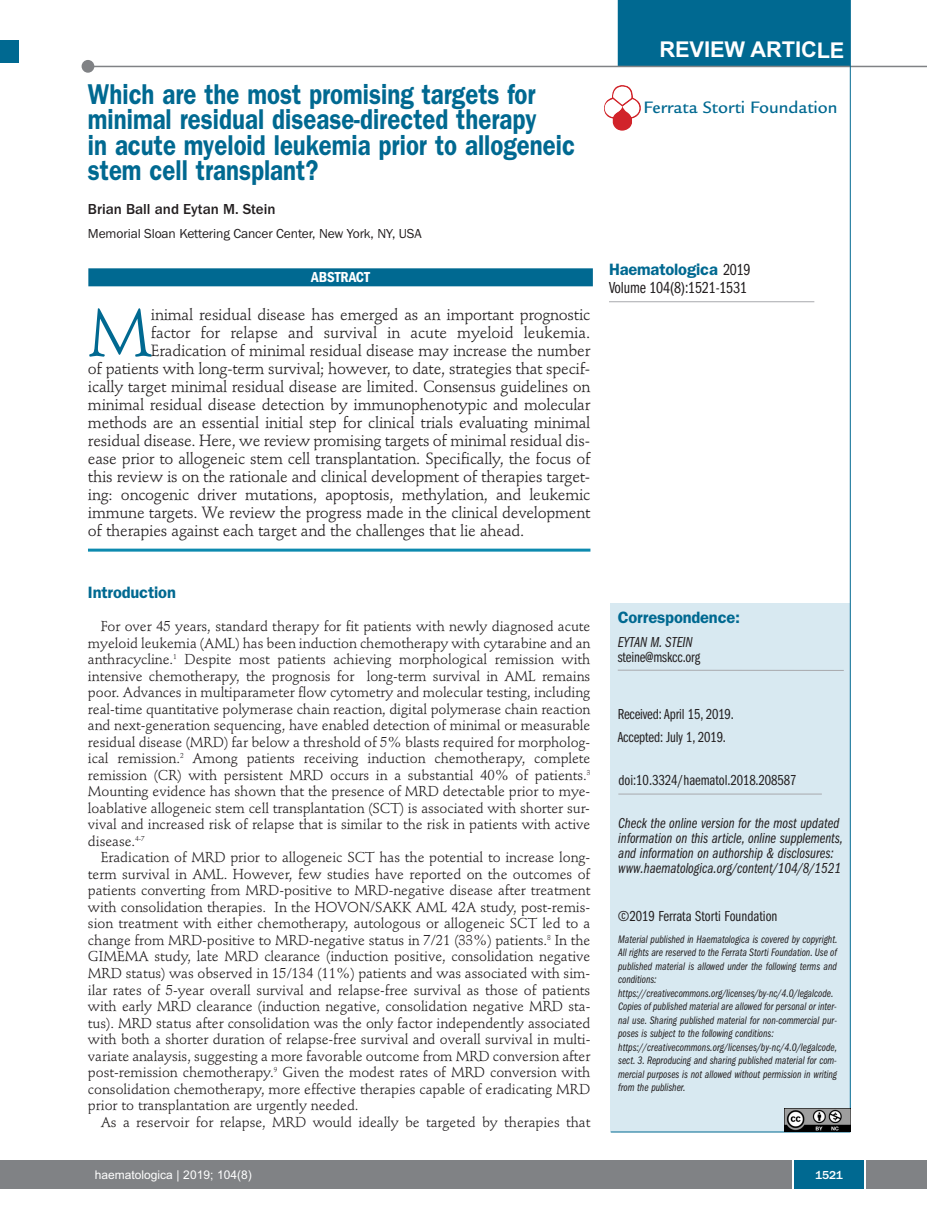
<style>
.page{position:relative;width:927px;height:1225px;background:#fff}
.page>*{position:absolute;margin:0;border:0;box-sizing:border-box;transform-origin:0 0}
.t1{font:66.45px "Stempel Schneidler";color:#006991}
.t2{font:600 28.8px/25.5px "Franklin Gothic";color:#006991;scale:.83 1}
.t3{font:700 21.75px "Arial";letter-spacing:-.01em;color:#fff}
.t4{font:500 18px "Legacy Sans";color:#006991}
.t5{font:600 16.5px "Franklin Gothic";letter-spacing:-.01em;color:#006991}
.t6{font:16.5px "Franklin Gothic Book Cmpr";letter-spacing:-.01em;color:#231f20}
.t7{font:16.05px "Stempel Schneidler";letter-spacing:-.015em;color:#231f20}
.t8{font:15px/15px "Franklin Gothic Book Cmpr Ital";color:#231f20}
.t9{font:15px/22.5px "Franklin Gothic Book Cmpr";letter-spacing:-.005em;color:#231f20}
.t10{font:500 15px "Franklin Gothic";color:#231f20}
.t11{font:600 condensed 15px "Franklin Gothic";letter-spacing:-.005em;color:#fff}
.t12{font:14.25px/16.5px "Stempel Schneidler";letter-spacing:-.005em;color:#231f20;text-align:justify}
.t13{font:13.5px "Franklin Gothic";letter-spacing:-.01em;color:#231f20}
.t14{font:12px "Arial";color:#fff}
.t15{font:500 12px "Franklin Gothic";color:#fff}
.t16{font:11.25px/13.5px "Franklin Gothic Book Cmpr Ital";color:#231f20}
.s1{font-family:"Franklin Gothic Book Cmpr";font-weight:400;color:#231f20}
</style>
<div class="page">
<div style="left:18px;top:1160px;width:909px;height:28px;background:#808285"></div>
<div style="left:794px;top:1160px;width:70px;height:28px;background:#006991"></div>
<hr style="left:792px;top:1160px;width:2px;height:28px;background:#fff">
<hr style="left:864px;top:1160px;width:2px;height:28px;background:#fff">
<div style="left:611px;top:603px;width:239px;height:529px;background:#d8e9f1"></div>
<hr style="left:618px;top:670px;width:226px;height:1px;background:#a8a9ad">
<hr style="left:611px;top:1131px;width:239px;height:1px;background:#006991">
<hr style="left:609px;top:301px;width:205px;height:1px;background:#a8a9ad">
<div style="left:618px;top:0;width:232px;height:67px;background:#006991"></div>
<hr style="left:87px;top:66px;width:840px;height:1px;background:#808285">
<div style="left:82px;top:60px;width:12px;height:13px;background:#808285;border-radius:50%"></div>
<hr style="left:618px;top:794px;width:204px;height:1px;background:#a8a9ad">
<hr style="left:850px;top:0;width:1px;height:1131px;background:#006991">
<img style="left:785px;top:1108px;width:65px;height:23px">
<img style="left:604px;top:85px;width:37px;height:46px">
<div style="left:0;top:40px;width:19px;height:22px;background:#006991"></div>
<div style="left:0;top:1160px;width:18px;height:28px;background:#808285"></div>
<hr style="left:88px;top:548px;width:502px;height:3px;background:#0d8aaf">
<div style="left:88px;top:268px;width:505px;height:18px;background:#006991"></div>
<h2 class="t2" style="left:88px;top:84px;width:588px">Which are the most promising targets for minimal residual disease-directed therapy<br>in acute myeloid leukemia prior to allogeneic stem cell transplant?</h2>
<p class="t10" style="left:88px;top:200px;width:189px">Brian Ball and Eytan M. Stein</p>
<p class="t13" style="left:88px;top:225px;width:335px">Memorial Sloan Kettering Cancer Center, New York, NY, USA</p>
<p class="t11" style="left:311px;top:272px;width:60px">ABSTRACT</p>
<h1 class="t1" style="left:88px;top:305px;width:65px">M</h1>
<p class="t7" style="left:151px;top:308px;width:441px">inimal residual disease has emerged as an important prognostic</p>
<p class="t7" style="left:151px;top:326px;width:441px">factor for relapse and survival in acute myeloid leukemia.</p>
<p class="t7" style="left:151px;top:344px;width:441px">Eradication of minimal residual disease may increase the number</p>
<p class="t7" style="left:88px;top:362px;width:504px">of patients with long-term survival; however, to date, strategies that specif-</p>
<p class="t7" style="left:88px;top:380px;width:504px">ically target minimal residual disease are limited. Consensus guidelines on</p>
<p class="t7" style="left:88px;top:398px;width:504px">minimal residual disease detection by immunophenotypic and molecular</p>
<p class="t7" style="left:88px;top:415px;width:504px">methods are an essential initial step for clinical trials evaluating minimal</p>
<p class="t7" style="left:88px;top:433px;width:504px">residual disease. Here, we review promising targets of minimal residual dis-</p>
<p class="t7" style="left:88px;top:451px;width:504px">ease prior to allogeneic stem cell transplantation. Specifically, the focus of</p>
<p class="t7" style="left:88px;top:469px;width:504px">this review is on the rationale and clinical development of therapies target-</p>
<p class="t7" style="left:88px;top:487px;width:504px">ing: oncogenic driver mutations, apoptosis, methylation, and leukemic</p>
<p class="t7" style="left:88px;top:505px;width:504px">immune targets. We review the progress made in the clinical development</p>
<p class="t7" style="left:88px;top:524px;width:438px">of therapies against each target and the challenges that lie ahead.</p>
<h3 class="t3" style="left:660px;top:37px;width:186px">REVIEW ARTICLE</h3>
<p class="t4" style="left:644px;top:101px;width:196px">Ferrata Storti Foundation</p>
<p class="t5" style="left:609px;top:264px;width:143px">Haematologica <span class="s1">2019</span></p>
<p class="t6" style="left:609px;top:282px;width:140px">Volume 104(8):1521-1531</p>
<p class="t5" style="left:88px;top:587px;width:89px">Introduction</p>
<p class="t12" style="left:88px;top:619px;width:504px;text-indent:13px">For over 45 years, standard therapy for fit patients with newly diagnosed acute myeloid leukemia (AML) has been induction chemotherapy with cytarabine and an anthracycline.<sup>1</sup> Despite most patients achieving morphological remission with intensive chemotherapy, the prognosis for long-term survival in AML remains poor. Advances in multiparameter flow cytometry and molecular testing, including real-time quantitative polymerase chain reaction, digital polymerase chain reaction and next-generation sequencing, have enabled detection of minimal or measurable residual disease (MRD) far below a threshold of 5% blasts required for morpholog&shy;ical remission.<sup>2</sup> Among patients receiving induction chemotherapy, complete remission (CR) with persistent MRD occurs in a substantial 40% of patients.<sup>3<br></sup>Mounting evidence has shown that the presence of MRD detectable prior to mye&shy;loablative allogeneic stem cell transplantation (SCT) is associated with shorter sur&shy;vival and increased risk of relapse that is similar to the risk in patients with active disease.<sup>4-7</sup></p>
<p class="t12" style="left:88px;top:850px;width:504px;text-indent:13px">Eradication of MRD prior to allogeneic SCT has the potential to increase long&shy;term survival in AML. However, few studies have reported on the outcomes of patients converting from MRD-positive to MRD-negative disease after treatment with consolidation therapies. In the HOVON/SAKK AML 42A study, post-remis&shy;sion treatment with either chemotherapy, autologous or allogeneic SCT led to a change from MRD-positive to MRD-negative status in 7/21 (33%) patients.<sup>8</sup> In the GIMEMA study, late MRD clearance (induction positive, consolidation negative MRD status) was observed in 15/134 (11%) patients and was associated with sim&shy;ilar rates of 5-year overall survival and relapse-free survival as those of patients with early MRD clearance (induction negative, consolidation negative MRD sta&shy;tus). MRD status after consolidation was the only factor independently associated with both a shorter duration of relapse-free survival and overall survival in multi&shy;variate analaysis, suggesting a more favorable outcome from MRD conversion after post-remission chemotherapy.<sup>9</sup> Given the modest rates of MRD conversion with consolidation chemotherapy, more effective therapies capable of eradicating MRD prior to transplantation are urgently needed.</p>
<p class="t12" style="left:101px;top:1114px;width:491px">As a reservoir for relapse, MRD would ideally be targeted by therapies that</p>
<p class="t5" style="left:618px;top:612px;width:124px">Correspondence:</p>
<p class="t8" style="left:618px;top:635px;width:76px">EYTAN M. STEIN</p>
<p class="t9" style="left:618px;top:646px;width:84px">steine@mskcc.org</p>
<p class="t9" style="left:618px;top:704px;width:118px">Received: April 15, 2019.<br>Accepted: July 1, 2019.</p>
<p class="t9" style="left:618px;top:770px;width:180px">doi:10.3324/haematol.2018.208587</p>
<p class="t8" style="left:618px;top:817px;width:226px">Check the online version for the most updated information on this article, online supplements, and information on authorship &amp; disclosures: www.haematologica.org/content/104/8/1521</p>
<p class="t9" style="left:618px;top:906px;width:161px">©2019 Ferrata Storti Foundation</p>
<p class="t16" style="left:618px;top:933px;width:221px">Material published in Haematologica is covered by copyright.<br>All rights are reserved to the Ferrata Storti Foundation. Use of published material is allowed under the following terms and conditions: https://creativecommons.org/licenses/by-nc/4.0/legalcode.<br>Copies of published material are allowed for personal or inter&shy;nal use. Sharing published material for non-commercial pur&shy;poses is subject to the following conditions: https://creativecommons.org/licenses/by-nc/4.0/legalcode, sect. 3. Reproducing and sharing published material for com&shy;mercial purposes is not allowed without permission in writing from the publisher.</p>
<p class="t14" style="left:95px;top:1167px;width:158px">haematologica | 2019; 104(8)</p>
<p class="t15" style="left:815px;top:1167px;width:29px">1521</p>
</div>
